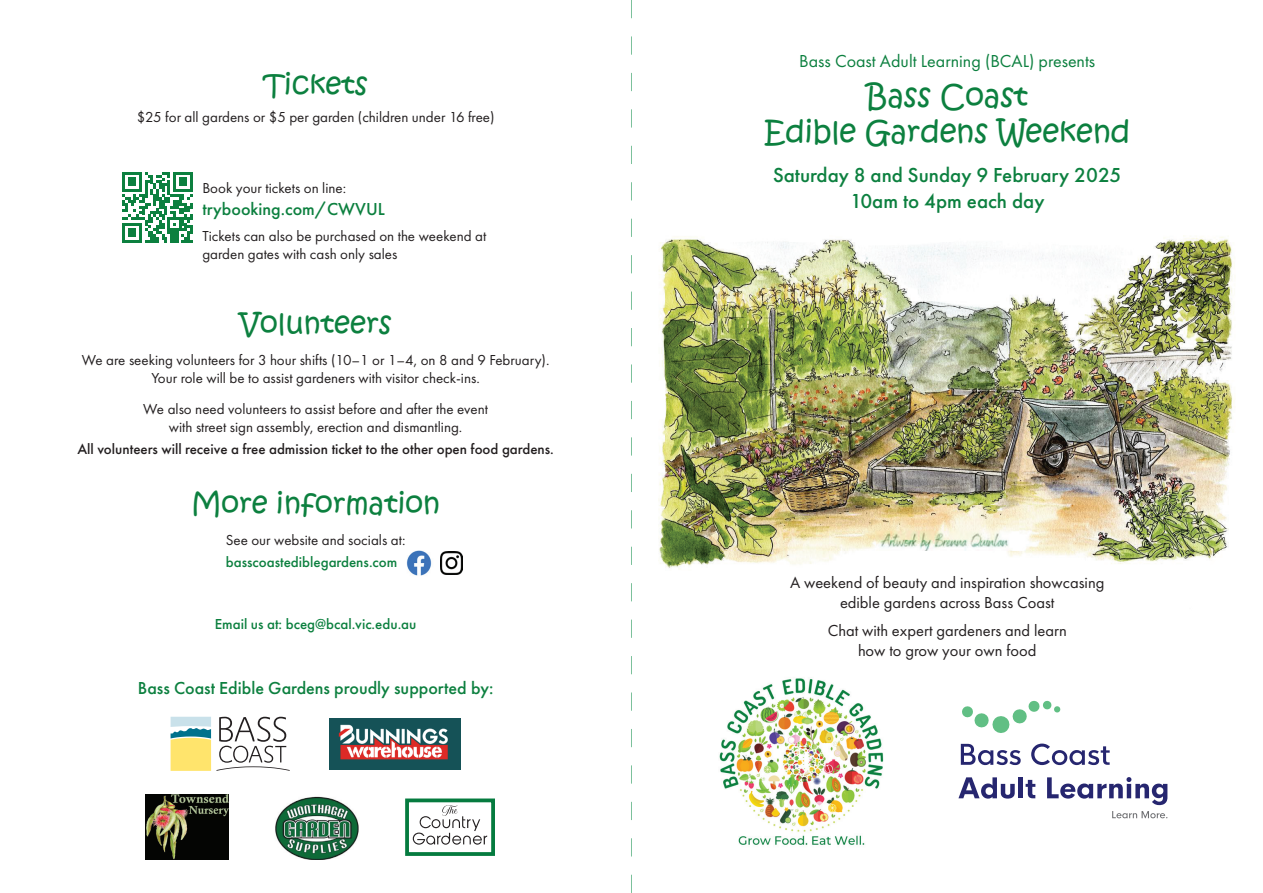
<style>
.page{position:relative;width:1263px;height:893px;background:#fff}
.page>*{position:absolute;margin:0;border:0;box-sizing:border-box;transform-origin:0 0}
.t1{font:30px/36px "Kristen ITC";color:#0c803f;text-align:center}
.t2{font:28.5px "Kristen ITC";color:#0c803f}
.t3{font:500 21px/25.2px "Futura PT";color:#0c803f;text-align:center}
.t4{font:500 18px "Futura PT";color:#0c803f}
.t5{font:18px "Futura PT";color:#0c803f}
.t6{font:16.5px/19.8px "Futura PT";color:#231f20;text-align:center}
.t7{font:15px/18px "Futura PT";color:#231f20;text-align:center}
.t8{font:500 15px "Futura PT";color:#231f20}
.t9{font:500 15px "Futura PT";color:#0c803f}
</style>
<div class="page">
<img style="left:658px;top:235px;width:576px;height:334px">
<svg style="left:631px;top:0;width:1px;height:893px"></svg>
<img style="left:719px;top:678px;width:165px;height:167px">
<svg style="left:961px;top:744px;width:60px;height:21px"></svg>
<svg style="left:1031px;top:744px;width:79px;height:21px"></svg>
<svg style="left:958px;top:777px;width:57px;height:22px"></svg>
<div style="left:1018px;top:777px;width:5px;height:21px;background:#26266f"></div>
<svg style="left:1025px;top:780px;width:10px;height:18px"></svg>
<svg style="left:1047px;top:777px;width:120px;height:28px"></svg>
<svg style="left:962px;top:700px;width:99px;height:33px"></svg>
<svg style="left:1112px;top:811px;width:55px;height:7px"></svg>
<img style="left:440px;top:552px;width:23px;height:22px">
<img style="left:406px;top:550px;width:26px;height:26px">
<svg style="left:171px;top:717px;width:119px;height:54px"></svg>
<img style="left:329px;top:719px;width:132px;height:50px">
<svg style="left:122px;top:172px;width:71px;height:70px"></svg>
<img style="left:275px;top:796px;width:84px;height:64px">
<img style="left:146px;top:795px;width:82px;height:65px">
<div style="left:405px;top:798px;width:90px;height:58px;border:4px solid #057b3f"></div>
<svg style="left:413px;top:805px;width:74px;height:40px"></svg>
<h2 class="t2" style="left:263px;top:66px;width:106px">Tickets</h2>
<p class="t7" style="left:137px;top:108px;width:359px">$25 for all gardens or $5 per garden (children under 16 free)</p>
<p class="t7" style="left:202px;top:179px;width:145px">Book your tickets on line:</p>
<p class="t4" style="left:202px;top:198px;width:184px">trybooking.com/CWVUL</p>
<p class="t7" style="left:202px;top:227px;width:285px;text-align:left">Tickets can also be purchased on the weekend at garden gates with cash only sales</p>
<h2 class="t2" style="left:240px;top:305px;width:154px">Volunteers</h2>
<p class="t7" style="left:82px;top:351px;width:469px">We are seeking volunteers for 3 hour shifts (10–1 or 1–4, on 8 and 9 February).<br>Your role will be to assist gardeners with visitor check-ins.</p>
<p class="t7" style="left:143px;top:400px;width:346px">We also need volunteers to assist before and after the event with street sign assembly, erection and dismantling.</p>
<p class="t8" style="left:77px;top:440px;width:478px">All volunteers will receive a free admission ticket to the other open food gardens.</p>
<h2 class="t2" style="left:191px;top:485px;width:250px">More information</h2>
<p class="t7" style="left:226px;top:531px;width:181px">See our website and socials at:</p>
<p class="t9" style="left:226px;top:553px;width:173px">basscoastediblegardens.com</p>
<p class="t9" style="left:215px;top:615px;width:203px">Email us at: bceg@bcal.vic.edu.au</p>
<p class="t4" style="left:138px;top:677px;width:357px">Bass Coast Edible Gardens proudly supported by:</p>
<p class="t5" style="left:799px;top:50px;width:298px">Bass Coast Adult Learning (BCAL) presents</p>
<h1 class="t1" style="left:764px;top:78px;width:368px">Bass Coast<br>Edible Gardens Weekend</h1>
<h3 class="t3" style="left:773px;top:163px;width:350px">Saturday 8 and Sunday 9 February 2025<br>10am to 4pm each day</h3>
<p class="t6" style="left:790px;top:573px;width:316px">A weekend of beauty and inspiration showcasing edible gardens across Bass Coast</p>
<p class="t6" style="left:828px;top:621px;width:241px">Chat with expert gardeners and learn how to grow your own food</p>
</div>
